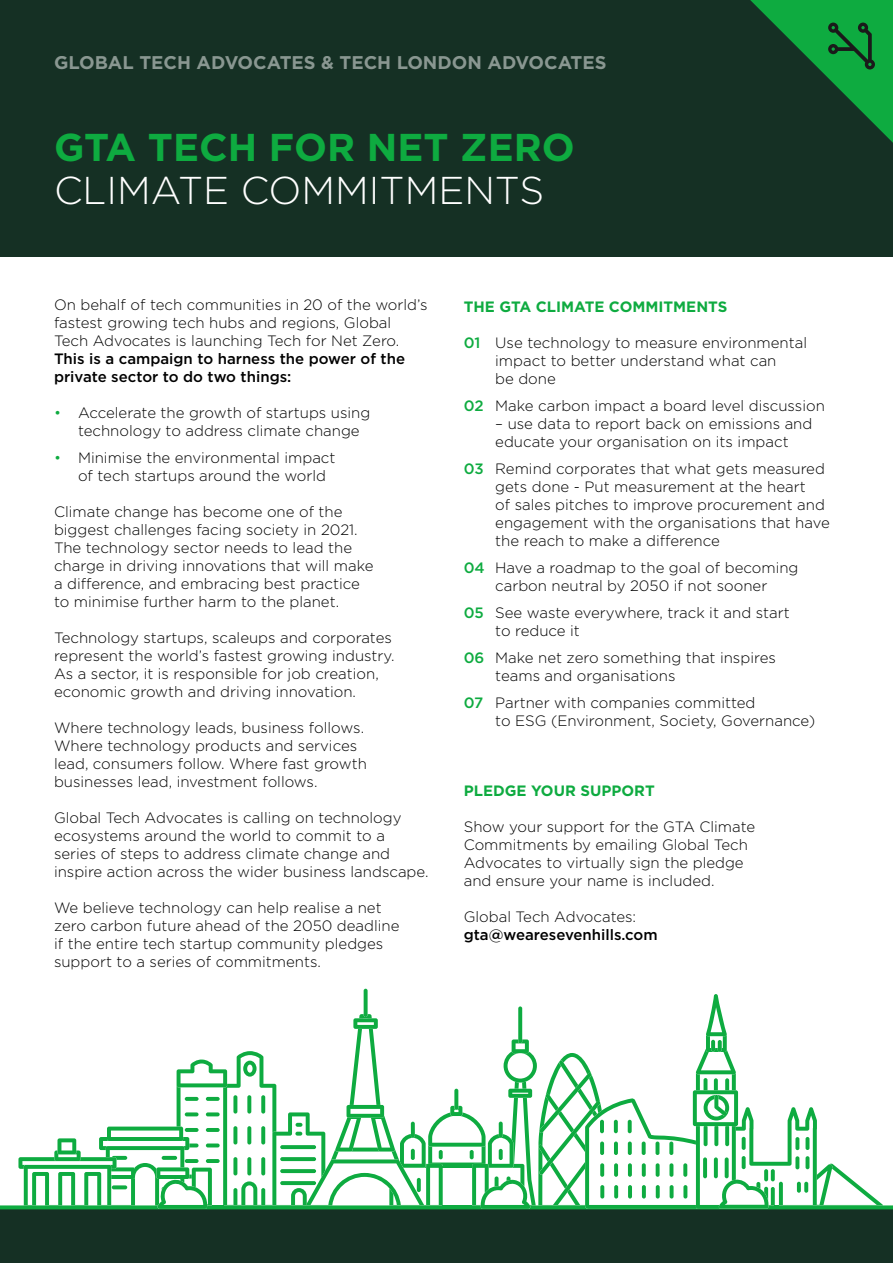
<style>
.page{position:relative;width:893px;height:1263px;background:#fff}
.page>*{position:absolute;margin:0;border:0;box-sizing:border-box;transform-origin:0 0}
.t1{font:300 38.85px/43px "Gotham";color:#fff}
.t2{font:700 18.3px "Gotham HTF";color:#fff}
.t3{font:300 15px/18px "Gotham";color:#000}
.t4{font:500 15px/18px "Gotham HTF";color:#000}
.t5{font:700 15px "Gotham HTF";color:#0eab40}
.s1{font-family:"Gotham HTF";font-weight:700;color:#0eab40}
.s2{font-family:"Gotham HTF";font-weight:500}
.s3{color:#0eab40}
.s4{font-family:"Gotham HTF";font-weight:500;color:#0eab40}
.s5{font-family:"Gotham";font-weight:300}
</style>
<div class="page">
<div style="left:0;top:1209px;width:893px;height:54px;background:#153024"></div>
<div style="left:0;top:0;width:893px;height:256px;background:#153024"></div>
<svg style="left:750px;top:0;width:143px;height:143px"></svg>
<svg style="left:364px;top:989px;width:4px;height:28px"></svg>
<svg style="left:0;top:994px;width:893px;height:215px"></svg>
<p class="t2" style="left:54px;top:52px;width:554px">GLOBAL TECH ADVOCATES &amp; TECH LONDON ADVOCATES</p>
<p class="t1" style="left:54px;top:125px;width:522px"><span class="s1">GTA TECH FOR NET ZERO<br></span>CLIMATE COMMITMENTS</p>
<p class="t3" style="left:54px;top:296px;width:375px">On behalf of tech communities in 20 of the world’s fastest growing tech hubs and regions, Global Tech Advocates is launching Tech for Net Zero.<br><span class="s2">This is a campaign to harness the power of the private sector to do two things:</span></p>
<p class="t3" style="left:78px;top:404px;width:294px;text-indent:-24px"><span class="s3">•</span> Accelerate the growth of startups using technology to address climate change</p>
<p class="t3" style="left:78px;top:449px;width:259px;text-indent:-24px"><span class="s3">•</span> Minimise the environmental impact of tech startups around the world</p>
<p class="t3" style="left:54px;top:503px;width:321px">Climate change has become one of the biggest challenges facing society in 2021.<br>The technology sector needs to lead the charge in driving innovations that will make a difference, and embracing best practice to minimise further harm to the planet.</p>
<p class="t3" style="left:54px;top:629px;width:342px">Technology startups, scaleups and corporates represent the world’s fastest growing industry.<br>As a sector, it is responsible for job creation, economic growth and driving innovation.</p>
<p class="t3" style="left:54px;top:719px;width:314px">Where technology leads, business follows.<br>Where technology products and services lead, consumers follow. Where fast growth businesses lead, investment follows.</p>
<p class="t3" style="left:54px;top:809px;width:376px">Global Tech Advocates is calling on technology ecosystems around the world to commit to a series of steps to address climate change and inspire action across the wider business landscape.</p>
<p class="t3" style="left:54px;top:899px;width:347px">We believe technology can help realise a net zero carbon future ahead of the 2050 deadline if the entire tech startup community pledges support to a series of commitments.</p>
<p class="t5" style="left:464px;top:298px;width:265px">THE GTA CLIMATE COMMITMENTS</p>
<p class="t3" style="left:495px;top:333px;width:313px;text-indent:-32px"><span class="s4">01</span> Use technology to measure environmental impact to better understand what can<br>be done</p>
<p class="t3" style="left:464px;top:396px;width:363px"><span class="s4">02</span> Make carbon impact a board level discussion</p>
<p class="t3" style="left:495px;top:414px;width:319px">– use data to report back on emissions and educate your organisation on its impact</p>
<p class="t3" style="left:495px;top:459px;width:336px;text-indent:-32px"><span class="s4">03</span> Remind corporates that what gets measured gets done - Put measurement at the heart<br>of sales pitches to improve procurement and engagement with the organisations that have the reach to make a difference</p>
<p class="t3" style="left:464px;top:558px;width:336px;text-align:center"><span class="s4">04</span> Have a roadmap to the goal of becoming carbon neutral by 2050 if not sooner</p>
<p class="t3" style="left:495px;top:603px;width:296px;text-indent:-32px"><span class="s4">05</span> See waste everywhere, track it and start to reduce it</p>
<p class="t3" style="left:495px;top:648px;width:282px;text-indent:-32px"><span class="s4">06</span> Make net zero something that inspires teams and organisations</p>
<p class="t3" style="left:495px;top:693px;width:322px;text-indent:-32px"><span class="s4">07</span> Partner with companies committed<br>to ESG (Environment, Society, Governance)</p>
<p class="t5" style="left:464px;top:782px;width:192px">PLEDGE YOUR SUPPORT</p>
<p class="t3" style="left:464px;top:817px;width:293px">Show your support for the GTA Climate Commitments by emailing Global Tech Advocates to virtually sign the pledge and ensure your name is included.</p>
<p class="t4" style="left:464px;top:907px;width:195px"><span class="s5">Global Tech Advocates: </span>gta@wearesevenhills.com</p>
</div>
